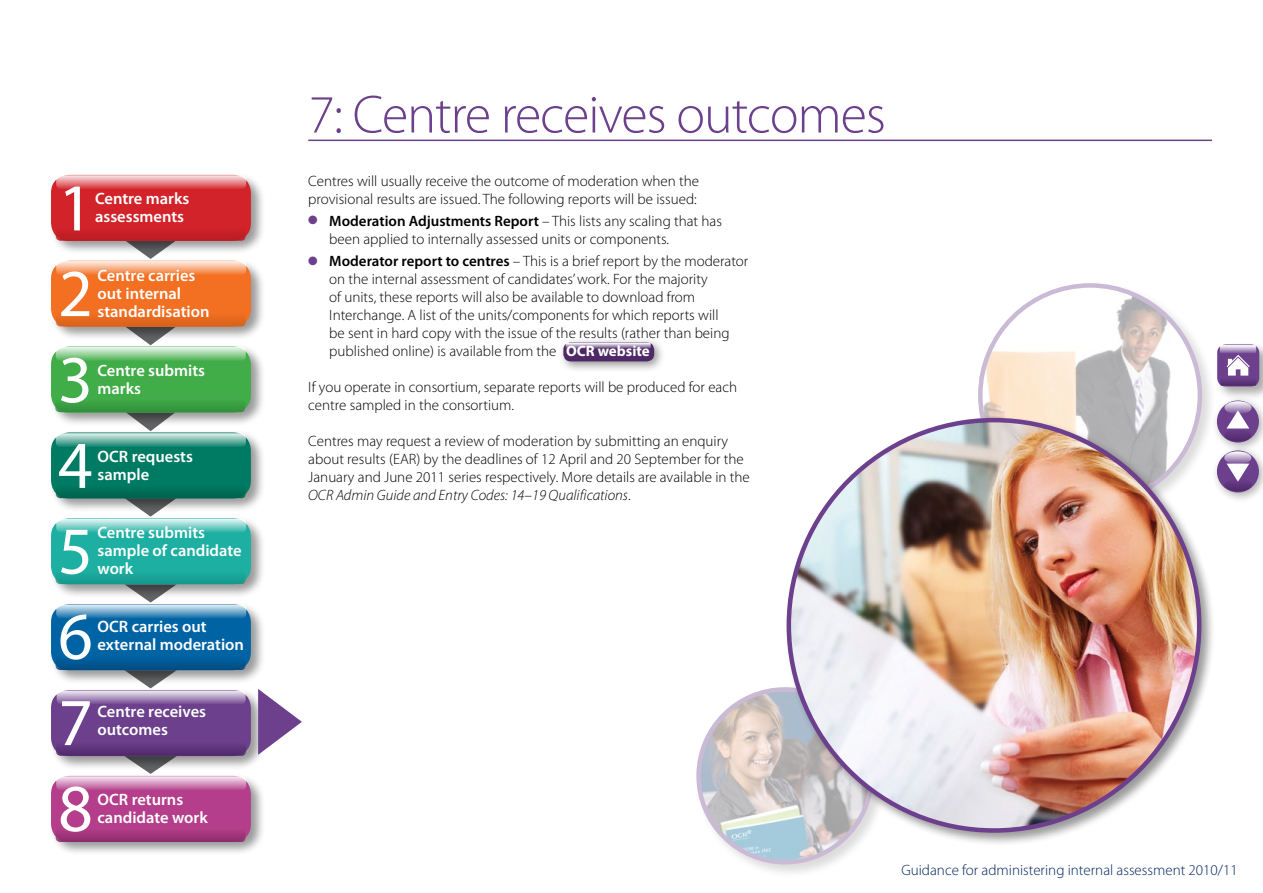
<style>
.page{position:relative;width:1263px;height:893px;background:#fff}
.page>*{position:absolute;margin:0;border:0;box-sizing:border-box;transform-origin:0 0}
.t1{font:67.5px "Myriad Pro";color:#fff}
.t2{font:300 54px "Myriad Pro";letter-spacing:-.02em;color:#6c408d}
.t3{font:600 16.5px/18px "Myriad Pro";color:#fff}
.t4{font:300 15px/18px "Myriad Pro";color:#000}
.t5{font:300 15px "Myriad Pro";color:#00245d}
.s1{color:#6c408d}
.s2{font-weight:600}
.s3{font-weight:700;color:#fff}
.s4{font-style:italic}
.s5{font-weight:600;color:#fff}
</style>
<div class="page">
<svg style="left:146px;top:771px;width:9px;height:2px"></svg>
<svg style="left:146px;top:685px;width:10px;height:2px"></svg>
<svg style="left:145px;top:599px;width:11px;height:2px"></svg>
<svg style="left:145px;top:513px;width:11px;height:3px"></svg>
<svg style="left:145px;top:427px;width:11px;height:3px"></svg>
<svg style="left:145px;top:341px;width:12px;height:3px"></svg>
<svg style="left:145px;top:255px;width:11px;height:3px"></svg>
<div style="left:48px;top:172px;width:217px;height:83px;background:#000;opacity:.4"></div>
<div style="left:51px;top:175px;width:200px;height:66px;background:#d2232a;border-radius:18px"></div>
<div style="left:48px;top:773px;width:217px;height:83px;background:#000;opacity:.4"></div>
<div style="left:51px;top:776px;width:200px;height:66px;background:#b43e8b;border-radius:18px"></div>
<div style="left:48px;top:687px;width:217px;height:84px;background:#000;opacity:.4"></div>
<div style="left:51px;top:690px;width:200px;height:66px;background:#6c408d;border-radius:18px"></div>
<div style="left:48px;top:601px;width:217px;height:84px;background:#000;opacity:.4"></div>
<div style="left:51px;top:604px;width:200px;height:66px;background:#0064a4;border-radius:18px"></div>
<div style="left:48px;top:516px;width:217px;height:83px;background:#000;opacity:.4"></div>
<div style="left:51px;top:518px;width:200px;height:66px;background:#1db0a2;border-radius:18px"></div>
<div style="left:48px;top:430px;width:217px;height:83px;background:#000;opacity:.4"></div>
<div style="left:51px;top:432px;width:200px;height:66px;background:#007b63;border-radius:18px"></div>
<div style="left:48px;top:344px;width:217px;height:83px;background:#000;opacity:.4"></div>
<div style="left:51px;top:347px;width:200px;height:66px;background:#41ad49;border-radius:18px"></div>
<div style="left:48px;top:258px;width:217px;height:83px;background:#000;opacity:.4"></div>
<div style="left:51px;top:261px;width:200px;height:66px;background:#f36f21;border-radius:18px"></div>
<svg style="left:56px;top:175px;width:190px;height:14px;background:#e68b8e"></svg>
<svg style="left:56px;top:261px;width:190px;height:14px;background:#f8b289"></svg>
<svg style="left:56px;top:347px;width:190px;height:14px;background:#9ad39e"></svg>
<svg style="left:56px;top:433px;width:190px;height:14px;background:#78b9ac"></svg>
<svg style="left:56px;top:519px;width:190px;height:14px;background:#84d3cc"></svg>
<svg style="left:56px;top:604px;width:190px;height:14px;background:#7baecf"></svg>
<svg style="left:57px;top:690px;width:189px;height:14px;background:#b19ac2"></svg>
<svg style="left:56px;top:776px;width:190px;height:14px;background:#d799c1"></svg>
<div style="left:56px;top:227px;width:190px;height:14px;background:#c62026;border-radius:4px"></div>
<div style="left:56px;top:313px;width:190px;height:13px;background:#e4681e;border-radius:4px"></div>
<svg style="left:55px;top:398px;width:190px;height:14px;fill:#3aa043"></svg>
<div style="left:56px;top:484px;width:190px;height:14px;background:#007059;border-radius:4px"></div>
<div style="left:56px;top:570px;width:190px;height:14px;background:#1aa598;border-radius:4px"></div>
<svg style="left:56px;top:656px;width:190px;height:14px;fill:#005994"></svg>
<svg style="left:56px;top:742px;width:190px;height:14px"></svg>
<svg style="left:56px;top:828px;width:190px;height:14px"></svg>
<div style="left:694px;top:684px;width:194px;height:195px;background:#000;opacity:.4"></div>
<img style="left:699px;top:689px;width:172px;height:172px">
<div style="left:975px;top:280px;width:241px;height:241px;background:#000;opacity:.4"></div>
<img style="left:980px;top:285px;width:220px;height:220px;border-radius:110px">
<svg style="left:258px;top:689px;width:44px;height:66px"></svg>
<div style="left:784px;top:415px;width:432px;height:432px;background:#000;opacity:.4"></div>
<img style="left:789px;top:420px;width:410px;height:409px">
<hr style="left:308px;top:140px;width:904px;height:1px;background:#6c408d">
<div style="left:1212px;top:396px;width:51px;height:58px;background:#000;opacity:.31"></div>
<div style="left:1217px;top:400px;width:42px;height:42px;background:#6c408d;border-radius:50%"></div>
<svg style="left:1224px;top:401px;width:27px;height:13px"></svg>
<svg style="left:1226px;top:410px;width:23px;height:18px"></svg>
<div style="left:1212px;top:445px;width:51px;height:59px;background:#000;opacity:.31"></div>
<svg style="left:1217px;top:450px;width:42px;height:42px"></svg>
<svg style="left:1226px;top:464px;width:23px;height:17px"></svg>
<svg style="left:1224px;top:451px;width:27px;height:13px"></svg>
<div style="left:1214px;top:342px;width:49px;height:59px;background:#000;opacity:.34"></div>
<div style="left:1217px;top:344px;width:42px;height:42px;background:#6c408d;border-radius:9px"></div>
<svg style="left:1226px;top:355px;width:24px;height:21px"></svg>
<svg style="left:1220px;top:345px;width:36px;height:8px"></svg>
<svg style="left:1224px;top:429px;width:27px;height:13px"></svg>
<svg style="left:1224px;top:478px;width:27px;height:13px"></svg>
<svg style="left:1220px;top:377px;width:36px;height:9px"></svg>
<div style="left:558px;top:337px;width:108px;height:36px;background:#000;opacity:.41"></div>
<div style="left:563px;top:342px;width:91px;height:19px;background:#4e2867;border-radius:7px"></div>
<svg style="left:566px;top:343px;width:85px;height:6px"></svg>
<h1 class="t1" style="left:58px;top:166px;width:36px">1</h1>
<p class="t3" style="left:95px;top:189px;width:96px">Centre marks</p>
<p class="t3" style="left:95px;top:207px;width:90px">assessments</p>
<h1 class="t1" style="left:58px;top:252px;width:36px">2</h1>
<p class="t3" style="left:98px;top:266px;width:113px">Centre carries out internal standardisation</p>
<h1 class="t1" style="left:58px;top:338px;width:36px">3</h1>
<p class="t3" style="left:98px;top:361px;width:109px">Centre submits</p>
<p class="t3" style="left:98px;top:379px;width:45px">marks</p>
<h1 class="t1" style="left:58px;top:424px;width:36px">4</h1>
<p class="t3" style="left:98px;top:447px;width:97px">OCR requests</p>
<p class="t3" style="left:98px;top:465px;width:53px">sample</p>
<h1 class="t1" style="left:58px;top:509px;width:36px">5</h1>
<p class="t3" style="left:98px;top:523px;width:146px">Centre submits sample of candidate</p>
<p class="t3" style="left:98px;top:559px;width:37px">work</p>
<h1 class="t1" style="left:58px;top:595px;width:36px">6</h1>
<p class="t3" style="left:98px;top:617px;width:111px">OCR carries out</p>
<p class="t3" style="left:98px;top:635px;width:148px">external moderation</p>
<h1 class="t1" style="left:58px;top:681px;width:36px">7</h1>
<p class="t3" style="left:98px;top:702px;width:110px">Centre receives</p>
<p class="t3" style="left:98px;top:720px;width:72px">outcomes</p>
<h1 class="t1" style="left:58px;top:767px;width:36px">8</h1>
<p class="t3" style="left:98px;top:790px;width:87px">OCR returns</p>
<p class="t3" style="left:98px;top:808px;width:112px">candidate work</p>
<p class="t2" style="left:308px;top:85px;width:579px">7: Centre receives outcomes</p>
<p class="t4" style="left:308px;top:172px;width:392px">Centres will usually receive the outcome of moderation when the provisional results are issued. The following reports will be issued:</p>
<p class="t4" style="left:329px;top:212px;width:394px;text-indent:-21px"><span class="s1">●</span> <span class="s2">Moderation Adjustments Report</span> – This lists any scaling that has been applied to internally assessed units or components.</p>
<p class="t4" style="left:329px;top:252px;width:421px;text-indent:-21px"><span class="s1">●</span> <span class="s2">Moderator report to centres</span> – This is a brief report by the moderator on the internal assessment of candidates’ work. For the majority<br>of units, these reports will also be available to download from Interchange. A list of the units/components for which reports will<br>be sent in hard copy with the issue of the results (rather than being published online) is available from the <span class="s3">OCR website</span></p>
<p class="t4" style="left:308px;top:378px;width:430px">If you operate in consortium, separate reports will be produced for each centre sampled in the consortium.</p>
<p class="t4" style="left:308px;top:432px;width:443px">Centres may request a review of moderation by submitting an enquiry about results (EAR) by the deadlines of 12 April and 20 September for the January and June 2011 series respectively. More details are available in the <span class="s4">OCR Admin Guide and Entry Codes: 14–19 Qualifications</span>. <span class="s5">Download</span></p>
<p class="t5" style="left:901px;top:862px;width:338px">Guidance for administering internal assessment 2010/11</p>
</div>
